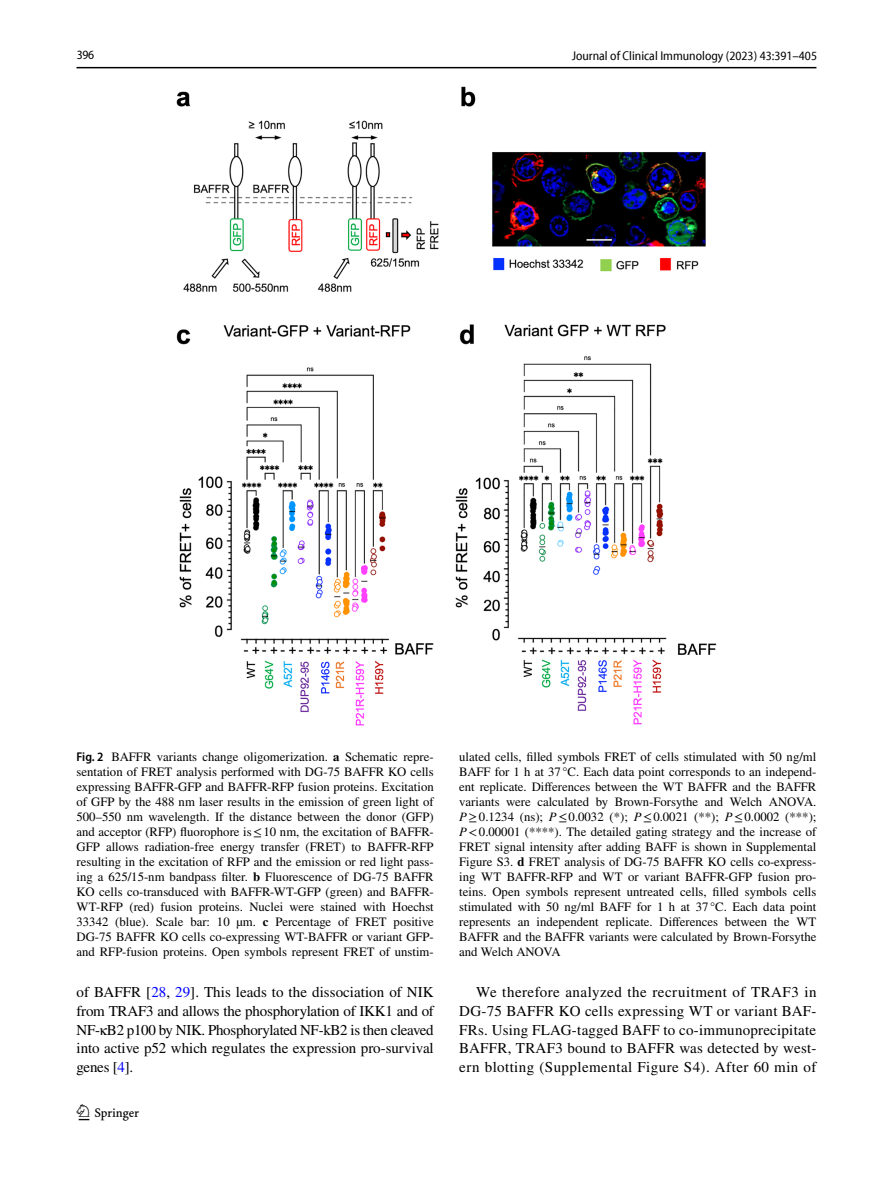
<style>
.page{position:relative;width:893px;height:1187px;background:#fff}
.page>*{position:absolute;margin:0;border:0;box-sizing:border-box;transform-origin:0 0}
.t1{font:22.5px "Springnew Regular 2";color:#000}
.t2{font:15px/18.8px "STIX";letter-spacing:.005em;color:#000;text-align:justify}
.t3{font:12.75px/15px "STIX";color:#000;text-align:justify}
.t4{font:semi-condensed 12.75px "Myriad Pro Unic";color:#000}
.t5{font:12.75px "Adv T Tc 488 b 0 e 6";color:#000}
.s1{font-family:"Myriad Pro";font-weight:600;font-stretch:semi-condensed}
.s2{font-weight:700}
.s3{font-style:italic}
.s4{color:#00f}
</style>
<div class="page">
<hr style="left:77px;top:67px;width:739px;height:1px;background:#000">
<img style="left:176px;top:87px;width:540px;height:638px">
<p class="t5" style="left:77px;top:50px;width:19px">396</p>
<p class="t4" style="left:572px;top:51px;width:247px">Journal of Clinical Immunology (2023) 43:391–405</p>
<p class="t3" style="left:77px;top:750px;width:359px"><span class="s1">Fig. 2</span> BAFFR variants change oligomerization. <span class="s2">a</span> Schematic repre&shy;sentation of FRET analysis performed with DG-75 BAFFR KO cells expressing BAFFR-GFP and BAFFR-RFP fusion proteins. Excitation of GFP by the 488 nm laser results in the emission of green light of 500–550 nm wavelength. If the distance between the donor (GFP) and acceptor (RFP) fluorophore is≤10 nm, the excitation of BAFFR-GFP allows radiation-free energy transfer (FRET) to BAFFR-RFP resulting in the excitation of RFP and the emission or red light pass&shy;ing a 625/15-nm bandpass filter. <span class="s2">b</span> Fluorescence of DG-75 BAFFR KO cells co-transduced with BAFFR-WT-GFP (green) and BAFFR-WT-RFP (red) fusion proteins. Nuclei were stained with Hoechst 33342 (blue). Scale bar: 10 µm. <span class="s2">c</span> Percentage of FRET positive DG-75 BAFFR KO cells co-expressing WT-BAFFR or variant GFP&shy;and RFP-fusion proteins. Open symbols represent FRET of unstim-</p>
<p class="t3" style="left:459px;top:750px;width:359px">ulated cells, filled symbols FRET of cells stimulated with 50 ng/ml BAFF for 1 h at 37°C. Each data point corresponds to an independ&shy;ent replicate. Differences between the WT BAFFR and the BAFFR variants were calculated by Brown-Forsythe and Welch ANOVA.<br><span class="s3">P</span>≥0.1234 (ns); <span class="s3">P</span>≤0.0032 (*); <span class="s3">P</span>≤0.0021 (**); <span class="s3">P</span>≤0.0002 (***); <span class="s3">P</span>&lt;0.00001 (****). The detailed gating strategy and the increase of FRET signal intensity after adding BAFF is shown in Supplemental Figure S3. <span class="s2">d</span> FRET analysis of DG-75 BAFFR KO cells co-express&shy;ing WT BAFFR-RFP and WT or variant BAFFR-GFP fusion pro&shy;teins. Open symbols represent untreated cells, filled symbols cells stimulated with 50 ng/ml BAFF for 1 h at 37°C. Each data point represents an independent replicate. Differences between the WT BAFFR and the BAFFR variants were calculated by Brown-Forsythe and Welch ANOVA</p>
<p class="t2" style="left:77px;top:983px;width:359px">of BAFFR [<span class="s4">28</span>, <span class="s4">29</span>]. This leads to the dissociation of NIK from TRAF3 and allows the phosphorylation of IKK1 and of NF-κB2 p100 by NIK. Phosphorylated NF-kB2 is then cleaved into active p52 which regulates the expression pro-survival genes [<span class="s4">4</span>].</p>
<p class="t2" style="left:459px;top:983px;width:359px;text-indent:17px">We therefore analyzed the recruitment of TRAF3 in DG-75 BAFFR KO cells expressing WT or variant BAF-FRs. Using FLAG-tagged BAFF to co-immunoprecipitate BAFFR, TRAF3 bound to BAFFR was detected by west&shy;ern blotting (Supplemental Figure S4). After 60 min of</p>
<h1 class="t1" style="left:79px;top:1104px;width:62px">1 3</h1>
</div>
